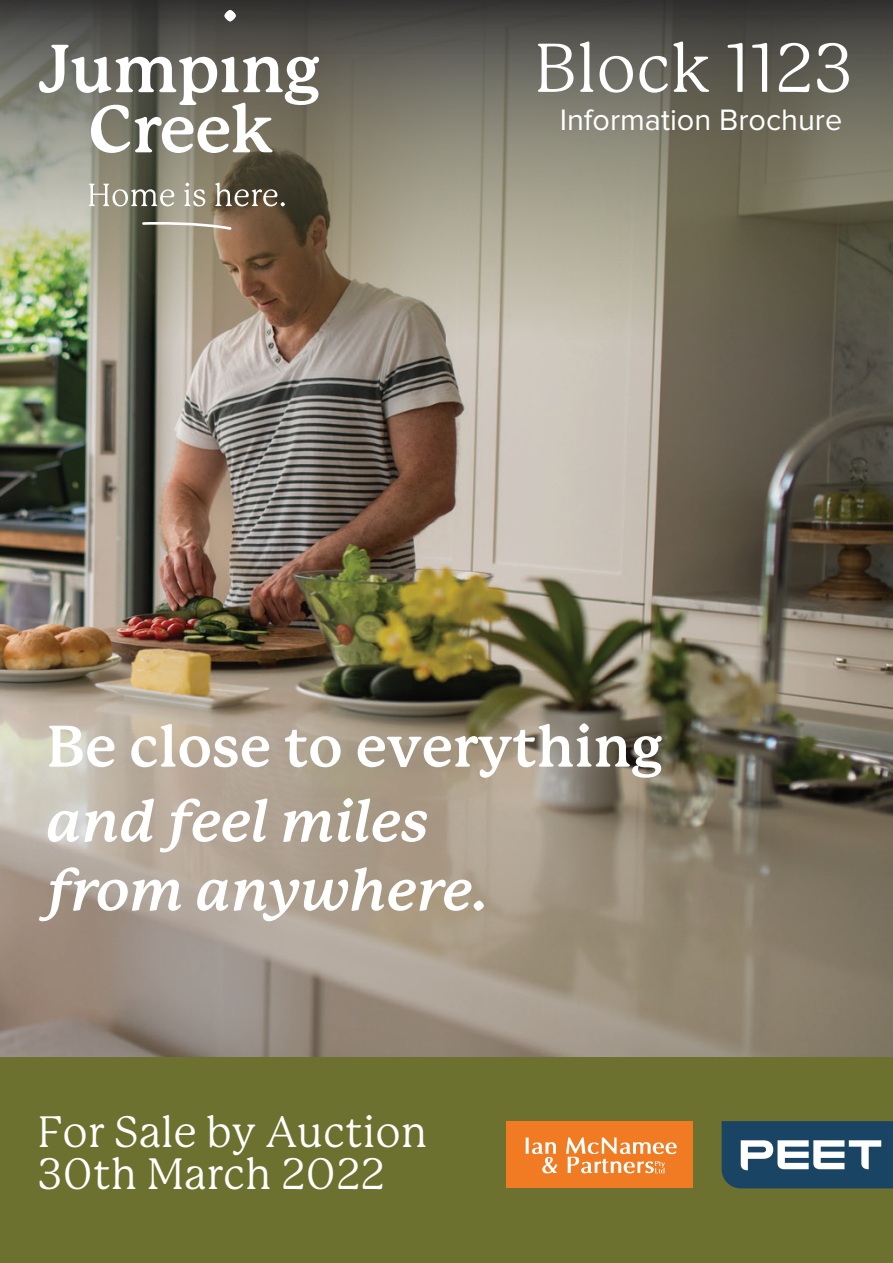
<style>
.page{position:relative;width:893px;height:1263px;background:#fff}
.page>*{position:absolute;margin:0;border:0;box-sizing:border-box;transform-origin:0 0}
.t1{font:67.5px "P22 Mackinac";color:#fff}
.t2{font:italic 700 57.3px/68.8px "P22 Mackinac";color:#fff}
.t3{font:700 57.3px "P22 Mackinac";color:#fff}
.t4{font:42.9px/41.2px "P22 Mackinac Pro";color:#fff}
.t5{font:30.6px "Proxima Nova";color:#fff}
</style>
<div class="page">
<img style="left:0;top:341px;width:893px;height:716px">
<svg style="left:0;top:0;width:893px;height:341px;background:#7b7867"></svg>
<div style="left:0;top:1057px;width:893px;height:206px;background:#6c712f"></div>
<svg style="left:89px;top:184px;width:85px;height:22px"></svg>
<svg style="left:184px;top:183px;width:21px;height:23px"></svg>
<svg style="left:215px;top:183px;width:70px;height:23px;background:#746c5d"></svg>
<svg style="left:142px;top:221px;width:90px;height:9px"></svg>
<svg style="left:224px;top:10px;width:12px;height:12px"></svg>
<svg style="left:39px;top:45px;width:280px;height:108px"></svg>
<div style="left:506px;top:1121px;width:186px;height:67px;background:#f07b22"></div>
<svg style="left:526px;top:1137px;width:151px;height:36px"></svg>
<svg style="left:722px;top:1121px;width:171px;height:67px;background:#466881"></svg>
<h1 class="t1" style="left:534px;top:30px;width:320px">Block 1123</h1>
<p class="t5" style="left:560px;top:102px;width:284px">Information Brochure</p>
<h2 class="t3" style="left:46px;top:714px;width:618px">Be close to everything</h2>
<h2 class="t2" style="left:46px;top:786px;width:443px">and feel miles from anywhere.</h2>
<p class="t4" style="left:38px;top:1112px;width:391px">For Sale by Auction<br>30th March 2022</p>
</div>
